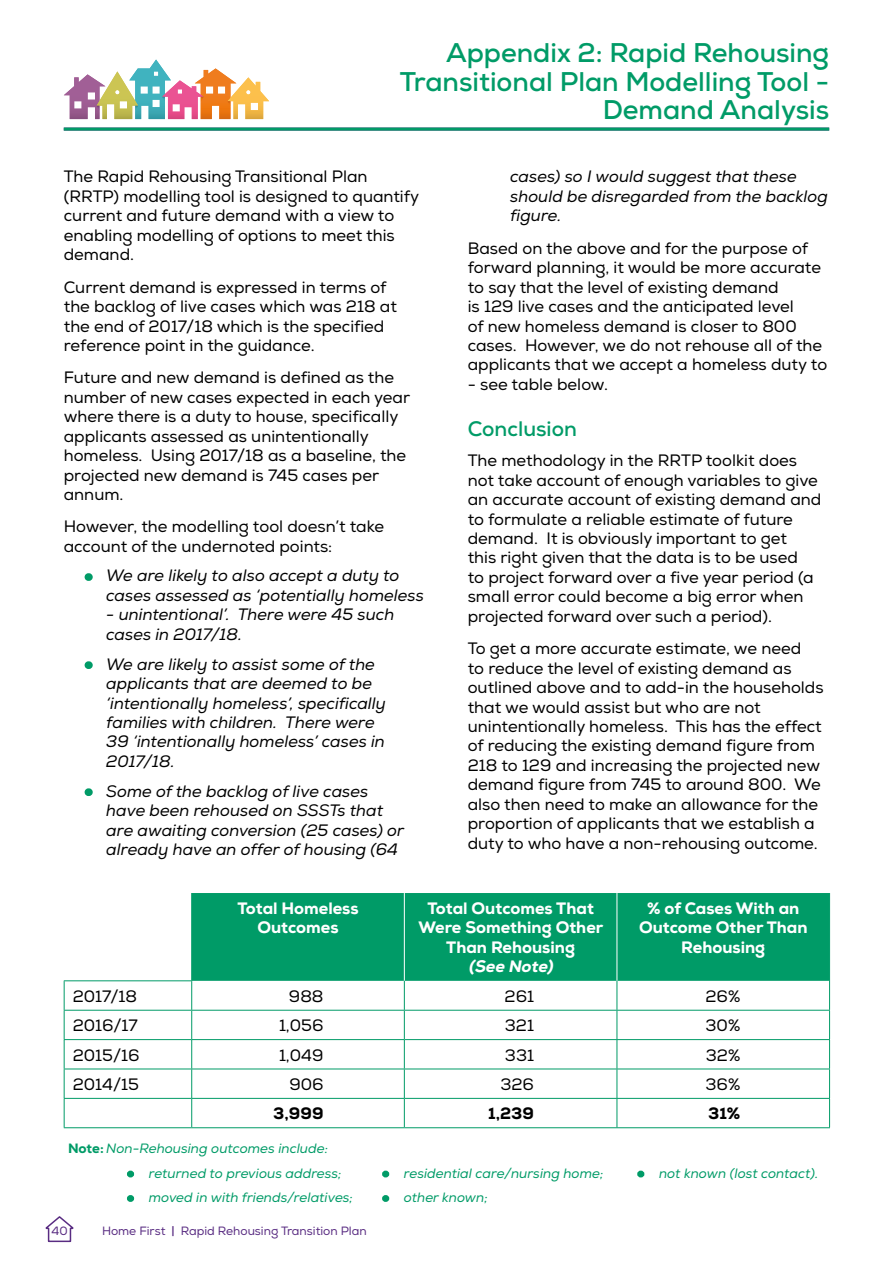
<style>
.page{position:relative;width:893px;height:1263px;background:#fff}
.page>*{position:absolute;margin:0;border:0;box-sizing:border-box;transform-origin:0 0}
.t1{font:700 27px/28.5px "Nexa";color:#009b67;text-align:right}
.t2{font:700 21px "Nexa";color:#009b67}
.t3{font:16.5px/19.5px "Nexa";color:#000}
.t4{font:italic 16.5px/19.5px "Nexa";color:#000}
.t5{font:800 16.5px/19.5px "Nexa";color:#fff;text-align:center}
.t6{font:800 16.5px "Nexa";color:#000}
.t7{font:italic 800 16.5px "Nexa";color:#fff}
.t8{font:italic 13.5px "Nexa";color:#009b67}
.t9{font:12px "Nexa";color:#592c82}
.s1{font-weight:900;font-style:normal;color:#009b67}
.s2{font-weight:800;font-style:normal}
.s3{font-weight:900;font-style:normal}
.s4{font-weight:700}
</style>
<div class="page">
<svg style="left:45px;top:1216px;width:29px;height:27px"></svg>
<svg style="left:64px;top:60px;width:205px;height:59px"></svg>
<hr style="left:64px;top:128px;width:765px;height:3px;background:#009b67">
<div style="left:85px;top:573px;width:8px;height:8px;border:3px solid #009b67;border-radius:50%"></div>
<div style="left:85px;top:661px;width:8px;height:8px;border:3px solid #009b67;border-radius:50%"></div>
<div style="left:85px;top:788px;width:8px;height:8px;border:3px solid #009b67;border-radius:50%"></div>
<div style="left:192px;top:893px;width:637px;height:88px;background:#009b67"></div>
<hr style="left:404px;top:893px;width:1px;height:88px;background:#fff">
<hr style="left:617px;top:893px;width:1px;height:88px;background:#fff">
<hr style="left:191px;top:893px;width:1px;height:87px;background:#009b67">
<hr style="left:829px;top:893px;width:1px;height:88px;background:#009b67">
<hr style="left:64px;top:980px;width:128px;height:1px;background:#009b67">
<svg style="left:64px;top:981px;width:1px;height:146px"></svg>
<hr style="left:64px;top:1010px;width:128px;height:1px;background:#009b67">
<hr style="left:64px;top:1039px;width:128px;height:1px;background:#009b67">
<hr style="left:64px;top:1068px;width:128px;height:1px;background:#009b67">
<hr style="left:64px;top:1098px;width:128px;height:1px;background:#009b67">
<hr style="left:64px;top:1127px;width:128px;height:1px;background:#009b67">
<svg style="left:191px;top:981px;width:1px;height:146px"></svg>
<hr style="left:192px;top:1010px;width:212px;height:1px;background:#009b67">
<hr style="left:192px;top:1039px;width:212px;height:1px;background:#009b67">
<hr style="left:192px;top:1068px;width:212px;height:1px;background:#009b67">
<hr style="left:192px;top:1098px;width:212px;height:1px;background:#009b67">
<hr style="left:192px;top:1127px;width:212px;height:1px;background:#009b67">
<svg style="left:404px;top:981px;width:1px;height:146px"></svg>
<hr style="left:404px;top:1010px;width:213px;height:1px;background:#009b67">
<hr style="left:404px;top:1039px;width:213px;height:1px;background:#009b67">
<hr style="left:404px;top:1068px;width:213px;height:1px;background:#009b67">
<hr style="left:404px;top:1098px;width:213px;height:1px;background:#009b67">
<hr style="left:404px;top:1127px;width:213px;height:1px;background:#009b67">
<svg style="left:617px;top:981px;width:1px;height:146px"></svg>
<hr style="left:617px;top:1010px;width:213px;height:1px;background:#009b67">
<svg style="left:829px;top:981px;width:1px;height:146px"></svg>
<hr style="left:617px;top:1039px;width:213px;height:1px;background:#009b67">
<hr style="left:617px;top:1068px;width:213px;height:1px;background:#009b67">
<hr style="left:617px;top:1098px;width:213px;height:1px;background:#009b67">
<hr style="left:617px;top:1127px;width:213px;height:1px;background:#009b67">
<div style="left:127px;top:1170px;width:7px;height:7px;border:3px solid #009b67;border-radius:50%"></div>
<div style="left:382px;top:1170px;width:7px;height:7px;border:3px solid #009b67;border-radius:50%"></div>
<div style="left:637px;top:1170px;width:7px;height:7px;border:3px solid #009b67;border-radius:50%"></div>
<div style="left:127px;top:1195px;width:7px;height:7px;border:3px solid #009b67;border-radius:50%"></div>
<div style="left:382px;top:1195px;width:7px;height:7px;border:3px solid #009b67;border-radius:50%"></div>
<h1 class="t1" style="left:400px;top:38px;width:431px">Appendix 2: Rapid Rehousing<br>Transitional Plan Modelling Tool -<br>Demand Analysis</h1>
<p class="t3" style="left:64px;top:167px;width:357px">The Rapid Rehousing Transitional Plan (RRTP) modelling tool is designed to quantify current and future demand with a view to enabling modelling of options to meet this demand.</p>
<p class="t3" style="left:64px;top:277px;width:335px">Current demand is expressed in terms of the backlog of live cases which was 218 at the end of 2017/18 which is the specified reference point in the guidance.</p>
<p class="t3" style="left:64px;top:368px;width:348px">Future and new demand is defined as the number of new cases expected in each year where there is a duty to house, specifically applicants assessed as unintentionally homeless. Using 2017/18 as a baseline, the projected new demand is 745 cases per annum.</p>
<p class="t3" style="left:64px;top:517px;width:322px">However, the modelling tool doesn’t take account of the undernoted points:</p>
<p class="t4" style="left:106px;top:566px;width:319px;text-indent:-21px"><span class="s1">•</span> We are likely to also accept a duty to cases assessed as ‘potentially homeless</p>
<p class="t4" style="left:106px;top:605px;width:289px">- unintentional’. There were 45 such cases in 2017/18.</p>
<p class="t4" style="left:106px;top:654px;width:281px;text-indent:-21px"><span class="s1">•</span> We are likely to assist some of the applicants that are deemed to be ‘intentionally homeless’, specifically families with children. There were<br>39 ‘intentionally homeless’ cases in<br>2017/18.</p>
<p class="t4" style="left:106px;top:781px;width:299px;text-indent:-21px"><span class="s1">•</span> Some of the backlog of live cases have been rehoused on SSSTs that are awaiting conversion (25 cases) or already have an offer of housing (64</p>
<p class="t4" style="left:510px;top:167px;width:319px">cases) so I would suggest that these should be disregarded from the backlog figure.</p>
<p class="t3" style="left:468px;top:239px;width:361px">Based on the above and for the purpose of forward planning, it would be more accurate to say that the level of existing demand<br>is 129 live cases and the anticipated level<br>of new homeless demand is closer to 800 cases. However, we do not rehouse all of the applicants that we accept a homeless duty to</p>
<p class="t3" style="left:468px;top:375px;width:142px">- see table below.</p>
<p class="t2" style="left:468px;top:416px;width:111px">Conclusion</p>
<p class="t3" style="left:468px;top:451px;width:355px">The methodology in the RRTP toolkit does not take account of enough variables to give an accurate account of existing demand and to formulate a reliable estimate of future demand. It is obviously important to get<br>this right given that the data is to be used<br>to project forward over a five year period (a small error could become a big error when projected forward over such a period).</p>
<p class="t3" style="left:468px;top:639px;width:357px">To get a more accurate estimate, we need<br>to reduce the level of existing demand as outlined above and to add-in the households that we would assist but who are not unintentionally homeless. This has the effect of reducing the existing demand figure from 218 to 129 and increasing the projected new demand figure from 745 to around 800. We also then need to make an allowance for the proportion of applicants that we establish a duty to who have a non-rehousing outcome.</p>
<p class="t5" style="left:237px;top:898px;width:123px">Total Homeless<br>Outcomes</p>
<p class="t5" style="left:418px;top:898px;width:186px">Total Outcomes That<br>Were Something Other<br>Than Rehousing</p>
<p class="t7" style="left:469px;top:956px;width:89px">(See Note)</p>
<p class="t5" style="left:639px;top:898px;width:170px">% of Cases With an<br>Outcome Other Than<br>Rehousing</p>
<p class="t3" style="left:73px;top:986px;width:66px">2017/18</p>
<p class="t3" style="left:289px;top:986px;width:36px">988</p>
<p class="t3" style="left:505px;top:986px;width:31px">261</p>
<p class="t3" style="left:705px;top:986px;width:36px">26%</p>
<p class="t3" style="left:73px;top:1016px;width:67px">2016/17</p>
<p class="t3" style="left:279px;top:1016px;width:46px">1,056</p>
<p class="t3" style="left:505px;top:1016px;width:31px">321</p>
<p class="t3" style="left:705px;top:1016px;width:36px">30%</p>
<p class="t3" style="left:73px;top:1045px;width:68px">2015/16</p>
<p class="t3" style="left:279px;top:1045px;width:46px">1,049</p>
<p class="t3" style="left:505px;top:1045px;width:31px">331</p>
<p class="t3" style="left:706px;top:1045px;width:36px">32%</p>
<p class="t3" style="left:73px;top:1075px;width:68px">2014/15</p>
<p class="t3" style="left:289px;top:1075px;width:36px">906</p>
<p class="t3" style="left:500px;top:1075px;width:35px">326</p>
<p class="t3" style="left:705px;top:1075px;width:36px">36%</p>
<p class="t6" style="left:273px;top:1103px;width:52px">3,999</p>
<p class="t6" style="left:488px;top:1103px;width:47px">1,239</p>
<p class="t6" style="left:708px;top:1103px;width:34px">31%</p>
<p class="t8" style="left:68px;top:1140px;width:261px"><span class="s2">Note:</span> Non-Rehousing outcomes include:</p>
<p class="t8" style="left:128px;top:1164px;width:216px"><span class="s3">•</span> returned to previous address;</p>
<p class="t8" style="left:383px;top:1164px;width:222px"><span class="s3">•</span> residential care/nursing home;</p>
<p class="t8" style="left:638px;top:1164px;width:182px"><span class="s3">•</span> not known (lost contact).</p>
<p class="t8" style="left:128px;top:1189px;width:227px"><span class="s3">•</span> moved in with friends/relatives;</p>
<p class="t8" style="left:383px;top:1189px;width:107px"><span class="s3">•</span> other known;</p>
<p class="t9" style="left:51px;top:1223px;width:18px">40</p>
<p class="t9" style="left:102px;top:1223px;width:266px">Home First <span class="s4">|</span> Rapid Rehousing Transition Plan</p>
</div>
